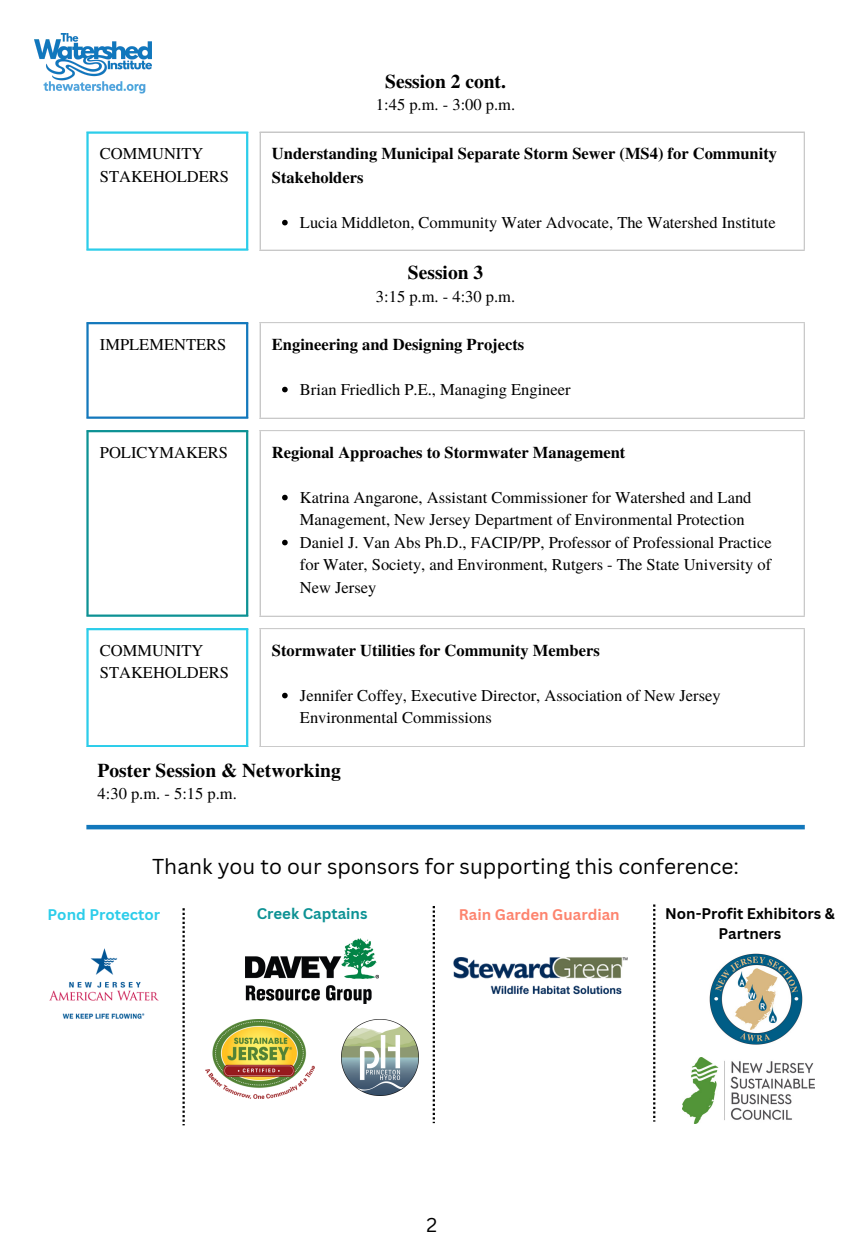
<style>
.page{position:relative;width:864px;height:1242px;background:#fff}
.page>*{position:absolute;margin:0;border:0;box-sizing:border-box;transform-origin:0 0}
.t1{font:21px "Canva Sans";color:#000}
.t2{font:700 19.5px "Te X Gyre Termes";color:#000}
.t3{font:19.5px "Canva Sans";color:#000}
.t4{font:16.5px/22.5px "Te X Gyre Termes";color:#000}
.t5{font:700 16.5px/23.7px "Te X Gyre Termes";color:#000}
.t6{font:700 15px/20.2px "Canva Sans";color:#000;text-align:center}
.t7{font:700 15px "Canva Sans";color:#fd846e}
.t8{font:700 15px "Canva Sans";color:#2ccdea}
.t9{font:700 15px "Canva Sans";color:#0d9294}
</style>
<div class="page">
<svg style="left:248px;top:131px;width:556px;height:120px"></svg>
<svg style="left:282px;top:220px;width:6px;height:5px"></svg>
<hr style="left:260px;top:133px;width:1px;height:117px;background:#ccc">
<hr style="left:804px;top:133px;width:1px;height:117px;background:#ccc">
<hr style="left:260px;top:131px;width:545px;height:2px;background:#ccc">
<hr style="left:260px;top:250px;width:545px;height:1px;background:#ccc">
<hr style="left:86px;top:134px;width:3px;height:114px;background:#2ccdea">
<hr style="left:246px;top:134px;width:2px;height:114px;background:#2ccdea">
<hr style="left:86px;top:131px;width:162px;height:3px;background:#2ccdea">
<hr style="left:86px;top:248px;width:162px;height:3px;background:#2ccdea">
<svg style="left:89px;top:322px;width:715px;height:425px"></svg>
<svg style="left:282px;top:387px;width:6px;height:5px"></svg>
<svg style="left:282px;top:495px;width:6px;height:5px"></svg>
<svg style="left:282px;top:540px;width:6px;height:5px"></svg>
<svg style="left:282px;top:693px;width:6px;height:5px"></svg>
<hr style="left:260px;top:323px;width:1px;height:95px;background:#ccc">
<hr style="left:804px;top:323px;width:1px;height:95px;background:#ccc">
<hr style="left:260px;top:322px;width:545px;height:1px;background:#ccc">
<hr style="left:260px;top:418px;width:545px;height:1px;background:#ccc">
<hr style="left:260px;top:431px;width:1px;height:185px;background:#ccc">
<hr style="left:804px;top:431px;width:1px;height:185px;background:#ccc">
<hr style="left:260px;top:430px;width:545px;height:1px;background:#ccc">
<hr style="left:260px;top:616px;width:545px;height:1px;background:#ccc">
<hr style="left:260px;top:629px;width:1px;height:117px;background:#ccc">
<hr style="left:804px;top:629px;width:1px;height:117px;background:#ccc">
<hr style="left:260px;top:628px;width:545px;height:1px;background:#ccc">
<hr style="left:260px;top:746px;width:545px;height:1px;background:#ccc">
<hr style="left:86px;top:324px;width:3px;height:93px;background:#1378bc">
<hr style="left:246px;top:324px;width:2px;height:93px;background:#1378bc">
<hr style="left:86px;top:322px;width:162px;height:2px;background:#1378bc">
<hr style="left:86px;top:417px;width:162px;height:2px;background:#1378bc">
<hr style="left:86px;top:432px;width:3px;height:183px;background:#0d9294">
<hr style="left:246px;top:432px;width:2px;height:183px;background:#0d9294">
<hr style="left:86px;top:430px;width:162px;height:2px;background:#0d9294">
<hr style="left:86px;top:615px;width:162px;height:2px;background:#0d9294">
<hr style="left:86px;top:630px;width:3px;height:115px;background:#2ccdea">
<hr style="left:246px;top:630px;width:2px;height:115px;background:#2ccdea">
<hr style="left:86px;top:628px;width:162px;height:2px;background:#2ccdea">
<hr style="left:86px;top:745px;width:162px;height:2px;background:#2ccdea">
<hr style="left:86px;top:825px;width:719px;height:4px;background:#1378bc">
<img style="left:49px;top:948px;width:110px;height:71px">
<img style="left:682px;top:1058px;width:132px;height:65px">
<img style="left:205px;top:1019px;width:109px;height:79px">
<img style="left:342px;top:1019px;width:76px;height:77px">
<img style="left:246px;top:938px;width:133px;height:65px">
<img style="left:453px;top:957px;width:175px;height:38px">
<img style="left:709px;top:953px;width:93px;height:91px">
<svg style="left:183px;top:908px;width:2px;height:217px"></svg>
<svg style="left:433px;top:906px;width:2px;height:217px"></svg>
<svg style="left:653px;top:904px;width:2px;height:218px"></svg>
<img style="left:35px;top:34px;width:117px;height:60px">
<p class="t2" style="left:385px;top:66px;width:122px">Session 2 cont.</p>
<p class="t4" style="left:376px;top:92px;width:141px">1:45 p.m. - 3:00 p.m.</p>
<p class="t4" style="left:100px;top:141px;width:131px">COMMUNITY<br>STAKEHOLDERS</p>
<p class="t5" style="left:272px;top:141px;width:507px">Understanding Municipal Separate Storm Sewer (MS4) for Community<br>Stakeholders</p>
<p class="t4" style="left:300px;top:210px;width:477px">Lucia Middleton, Community Water Advocate, The Watershed Institute</p>
<p class="t2" style="left:408px;top:257px;width:77px">Session 3</p>
<p class="t4" style="left:376px;top:284px;width:141px">3:15 p.m. - 4:30 p.m.</p>
<p class="t4" style="left:100px;top:332px;width:128px">IMPLEMENTERS</p>
<p class="t5" style="left:272px;top:331px;width:254px">Engineering and Designing Projects</p>
<p class="t4" style="left:300px;top:377px;width:272px">Brian Friedlich P.E., Managing Engineer</p>
<p class="t4" style="left:100px;top:440px;width:130px">POLICYMAKERS</p>
<p class="t5" style="left:272px;top:439px;width:355px">Regional Approaches to Stormwater Management</p>
<p class="t4" style="left:300px;top:485px;width:473px">Katrina Angarone, Assistant Commissioner for Watershed and Land Management, New Jersey Department of Environmental Protection Daniel J. Van Abs Ph.D., FACIP/PP, Professor of Professional Practice for Water, Society, and Environment, Rutgers - The State University of New Jersey</p>
<p class="t4" style="left:100px;top:638px;width:131px">COMMUNITY<br>STAKEHOLDERS</p>
<p class="t5" style="left:272px;top:637px;width:329px">Stormwater Utilities for Community Members</p>
<p class="t4" style="left:300px;top:683px;width:422px">Jennifer Coffey, Executive Director, Association of New Jersey<br>Environmental Commissions</p>
<p class="t2" style="left:98px;top:755px;width:245px">Poster Session &amp; Networking</p>
<p class="t4" style="left:98px;top:782px;width:141px">4:30 p.m. - 5:15 p.m.</p>
<p class="t1" style="left:152px;top:852px;width:589px">Thank you to our sponsors for supporting this conference:</p>
<p class="t8" style="left:48px;top:904px;width:114px">Pond Protector</p>
<p class="t9" style="left:257px;top:903px;width:112px">Creek Captains</p>
<p class="t7" style="left:459px;top:904px;width:162px">Rain Garden Guardian</p>
<p class="t6" style="left:665px;top:903px;width:171px">Non-Profit Exhibitors &amp;<br>Partners</p>
<p class="t3" style="left:427px;top:1211px;width:12px">2</p>
</div>
